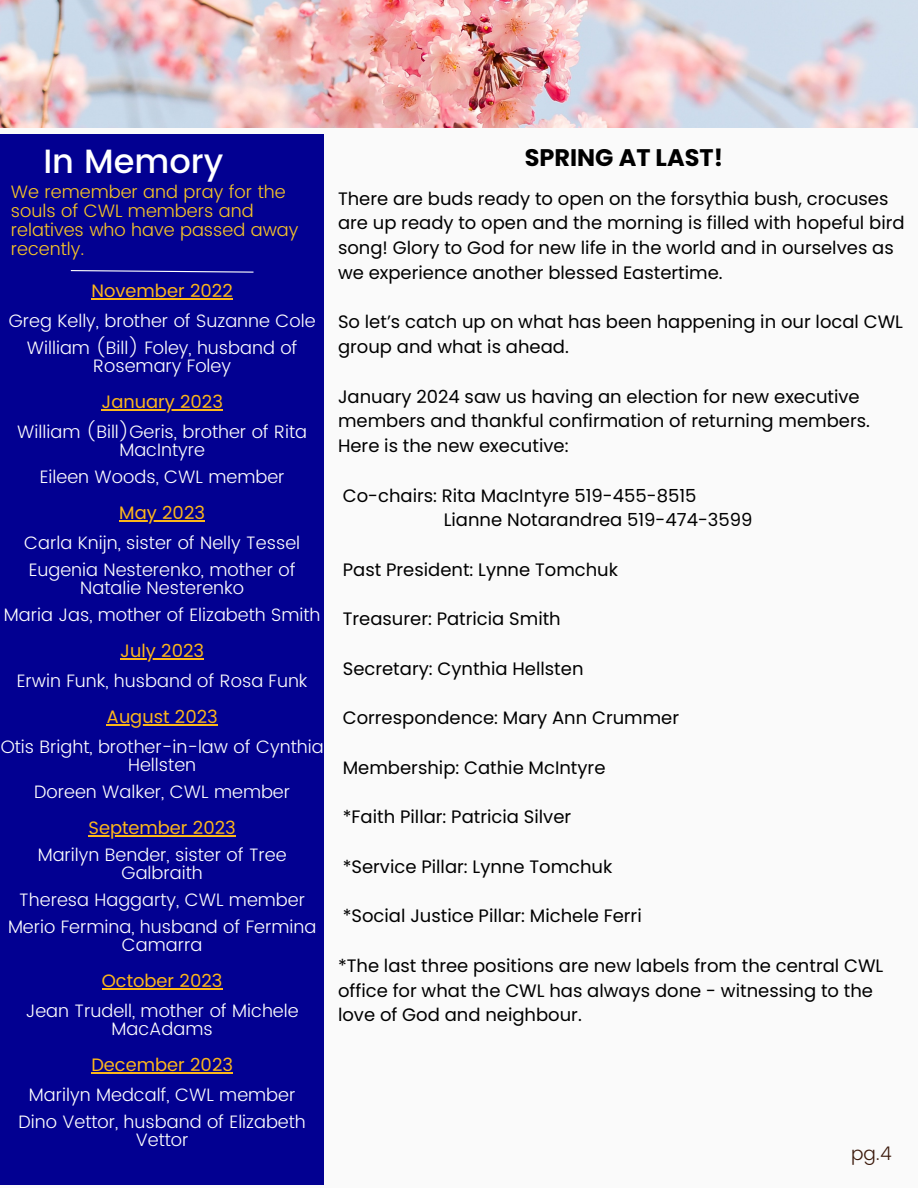
<style>
.page{position:relative;width:918px;height:1188px;background:#fafafa}
.page>*{position:absolute;margin:0;border:0;box-sizing:border-box;transform-origin:0 0}
.t1{font:500 33.6px "Poppins";color:#fff}
.t2{font:700 24px "Poppins";color:#000}
.t3{font:300 18.75px "Poppins";color:#3c1a0c}
.t4{font:18px/24.8px "Poppins";color:#000}
.t5{font:300 18px/27px "Poppins";color:#fefefe;text-align:center}
.t6{font:18px "Poppins";color:#fdb71a}
.t7{font:300 18px/19.2px "Poppins";color:#f8c526}
</style>
<div class="page">
<img style="left:0;top:0;width:918px;height:127px">
<div style="left:0;top:134px;width:324px;height:1051px;background:#020091"></div>
<svg style="left:70px;top:270px;width:184px;height:3px"></svg>
<hr style="left:92px;top:298px;width:141px;height:2px;background:#fdb71a">
<hr style="left:101px;top:409px;width:122px;height:2px;background:#fdb71a">
<hr style="left:119px;top:520px;width:86px;height:2px;background:#fdb71a">
<hr style="left:120px;top:658px;width:84px;height:2px;background:#fdb71a">
<hr style="left:107px;top:724px;width:111px;height:2px;background:#fdb71a">
<hr style="left:89px;top:835px;width:147px;height:2px;background:#fdb71a">
<hr style="left:102px;top:988px;width:121px;height:2px;background:#fdb71a">
<hr style="left:91px;top:1072px;width:142px;height:2px;background:#fdb71a">
<h1 class="t1" style="left:43px;top:142px;width:181px">In Memory</h1>
<p class="t7" style="left:11px;top:182px;width:289px">We remember and pray for the souls of CWL members and relatives who have passed away recently.</p>
<p class="t6" style="left:92px;top:280px;width:143px">November 2022</p>
<p class="t5" style="left:9px;top:307px;width:308px">Greg Kelly, brother of Suzanne Cole<br>William (Bill) Foley, husband of</p>
<p class="t5" style="left:93px;top:352px;width:139px">Rosemary Foley</p>
<p class="t6" style="left:101px;top:391px;width:123px">January 2023</p>
<p class="t5" style="left:17px;top:422px;width:291px;line-height:18px">William (Bill)Geris, brother of Rita<br>MacIntyre</p>
<p class="t5" style="left:40px;top:463px;width:246px">Eileen Woods, CWL member</p>
<p class="t6" style="left:119px;top:502px;width:87px">May 2023</p>
<p class="t5" style="left:24px;top:529px;width:277px;text-align:left">Carla Knijn, sister of Nelly Tessel<br>Eugenia Nesterenko, mother of</p>
<p class="t5" style="left:4px;top:574px;width:318px">Natalie Nesterenko<br>Maria Jas, mother of Elizabeth Smith</p>
<p class="t6" style="left:120px;top:640px;width:85px">July 2023</p>
<p class="t5" style="left:17px;top:667px;width:292px">Erwin Funk, husband of Rosa Funk</p>
<p class="t6" style="left:107px;top:706px;width:113px">August 2023</p>
<p class="t5" style="left:1px;top:737px;width:324px;line-height:18px">Otis Bright, brother-in-law of Cynthia<br>Hellsten</p>
<p class="t5" style="left:34px;top:778px;width:258px">Doreen Walker, CWL member</p>
<p class="t6" style="left:89px;top:817px;width:149px">September 2023</p>
<p class="t5" style="left:38px;top:845px;width:250px;line-height:18px">Marilyn Bender, sister of Tree<br>Galbraith</p>
<p class="t5" style="left:8px;top:886px;width:310px">Theresa Haggarty, CWL member<br>Merio Fermina, husband of Fermina</p>
<p class="t5" style="left:122px;top:931px;width:82px">Camarra</p>
<p class="t6" style="left:102px;top:970px;width:122px">October 2023</p>
<p class="t5" style="left:26px;top:1001px;width:275px;line-height:18px">Jean Trudell, mother of Michele<br>MacAdams</p>
<p class="t6" style="left:91px;top:1054px;width:143px">December 2023</p>
<p class="t5" style="left:19px;top:1081px;width:289px">Marilyn Medcalf, CWL member<br>Dino Vettor, husband of Elizabeth</p>
<p class="t5" style="left:136px;top:1126px;width:54px">Vettor</p>
<h2 class="t2" style="left:525px;top:140px;width:200px">SPRING AT LAST!</h2>
<p class="t4" style="left:338px;top:186px;width:568px">There are buds ready to open on the forsythia bush, crocuses are up ready to open and the morning is filled with hopeful bird song! Glory to God for new life in the world and in ourselves as we experience another blessed Eastertime.</p>
<p class="t4" style="left:338px;top:310px;width:567px">So let’s catch up on what has been happening in our local CWL group and what is ahead.</p>
<p class="t4" style="left:338px;top:384px;width:533px">January 2024 saw us having an election for new executive members and thankful confirmation of returning members.<br>Here is the new executive:</p>
<p class="t4" style="left:444px;top:483px;width:310px;text-indent:-101px">Co-chairs: Rita MacIntyre 519-455-8515<br>Lianne Notarandrea 519-474-3599</p>
<p class="t4" style="left:343px;top:557px;width:277px">Past President: Lynne Tomchuk</p>
<p class="t4" style="left:343px;top:607px;width:220px">Treasurer: Patricia Smith</p>
<p class="t4" style="left:343px;top:656px;width:242px">Secretary: Cynthia Hellsten</p>
<p class="t4" style="left:343px;top:706px;width:338px">Correspondence: Mary Ann Crummer</p>
<p class="t4" style="left:343px;top:755px;width:264px">Membership: Cathie McIntyre</p>
<p class="t4" style="left:343px;top:805px;width:230px">*Faith Pillar: Patricia Silver</p>
<p class="t4" style="left:343px;top:854px;width:271px">*Service Pillar: Lynne Tomchuk</p>
<p class="t4" style="left:343px;top:904px;width:300px">*Social Justice Pillar: Michele Ferri</p>
<p class="t4" style="left:338px;top:953px;width:547px">*The last three positions are new labels from the central CWL office for what the CWL has always done - witnessing to the love of God and neighbour.</p>
<p class="t3" style="left:851px;top:1142px;width:42px">pg.4</p>
</div>
